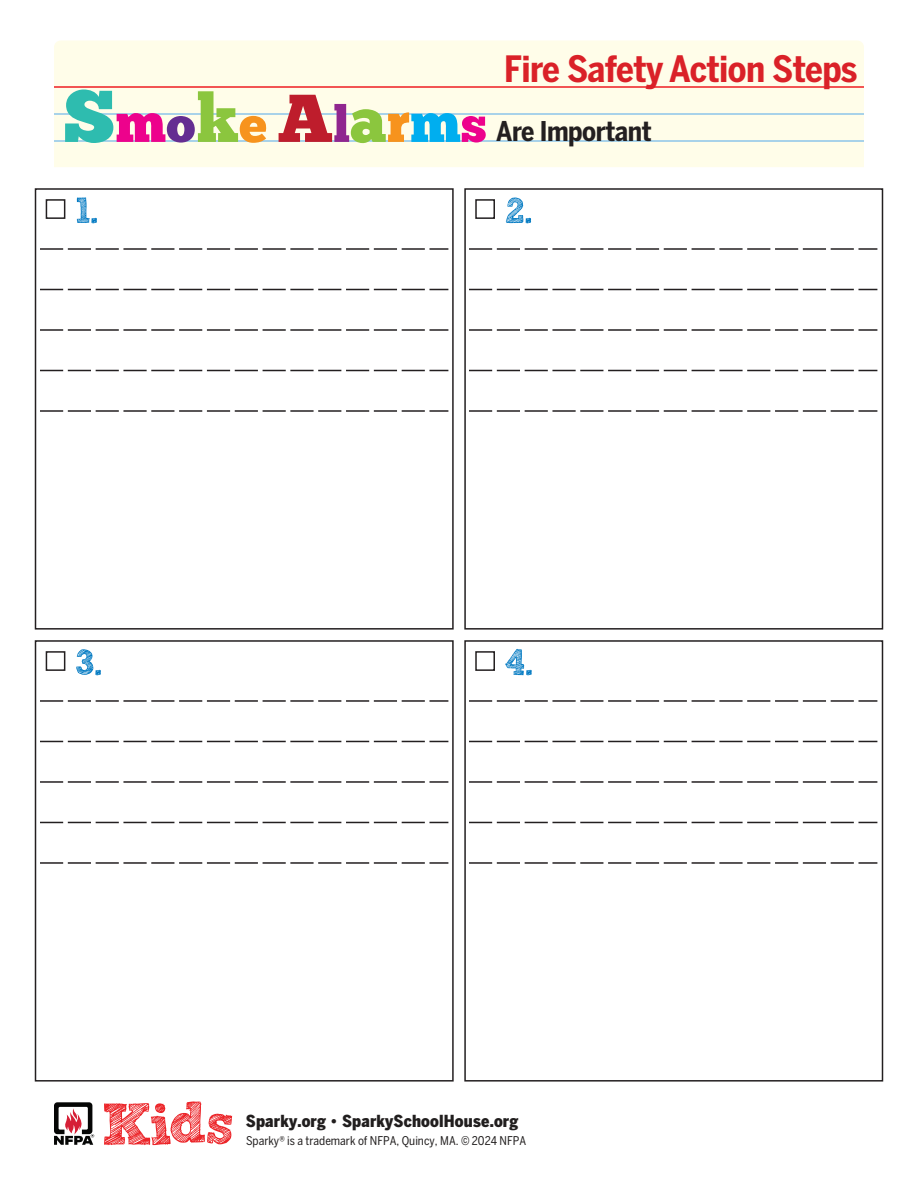
<style>
.page{position:relative;width:918px;height:1188px;background:#fff}
.page>*{position:absolute;margin:0;border:0;box-sizing:border-box;transform-origin:0 0}
.t1{font:700 36px "Benton Sans Cond";letter-spacing:-.015em;color:#da2128}
.t2{font:700 27px "Benton Sans Cond";letter-spacing:-.015em;color:#231f20}
.t3{font:900 16.5px "Benton Sans Cond";letter-spacing:.01em;color:#211e1e}
.t4{font:12px "Benton Sans Cond";color:#211e1e}
.s1{font-family:"Chunk Five";font-weight:400;font-size:73.2px;color:#2ebcaf}
.s2{font-family:"Chunk Five";font-weight:400;font-size:56.25px;color:#ed028c}
.s3{font-family:"Chunk Five";font-weight:400;font-size:50.7px;color:#652d91}
.s4{font-family:"Chunk Five";font-weight:400;font-size:67.5px;color:#8bc63e}
.s5{font-family:"Chunk Five";font-weight:400;font-size:50.7px;color:#f7931d}
.s6{font-family:"Chunk Five";font-weight:400;font-size:67.5px;color:#be1d2c}
.s7{font-family:"Chunk Five";font-weight:400;font-size:50.7px;color:#90268f}
.s8{font-family:"Chunk Five";font-weight:400;font-size:61.8px;color:#8bc63e}
.s9{font-family:"Chunk Five";font-weight:400;font-size:56.25px;color:#f7931d}
.s10{font-family:"Chunk Five";font-weight:400;font-size:56.25px;color:#00aeef}
.s11{font-family:"Chunk Five";font-weight:400;font-size:50.7px;color:#ed028c}
</style>
<div class="page">
<div style="left:54px;top:40px;width:810px;height:127px;background:#fffde9"></div>
<hr style="left:54px;top:140px;width:810px;height:2px;background:#8cc4ea">
<hr style="left:54px;top:86px;width:810px;height:2px;background:#ee1d23">
<hr style="left:54px;top:113px;width:810px;height:2px;background:#8cc4ea">
<svg style="left:104px;top:1101px;width:128px;height:44px"></svg>
<svg style="left:54px;top:1102px;width:40px;height:43px"></svg>
<svg style="left:77px;top:197px;width:20px;height:26px"></svg>
<svg style="left:506px;top:198px;width:25px;height:25px"></svg>
<svg style="left:76px;top:649px;width:25px;height:26px"></svg>
<svg style="left:505px;top:649px;width:27px;height:26px"></svg>
<div style="left:46px;top:199px;width:19px;height:20px;border:2px solid #231f20"></div>
<div style="left:35px;top:188px;width:419px;height:442px;border:2px solid #231f20"></div>
<svg style="left:40px;top:248px;width:408px;height:2px"></svg>
<svg style="left:40px;top:289px;width:408px;height:1px"></svg>
<svg style="left:40px;top:329px;width:408px;height:2px"></svg>
<svg style="left:40px;top:370px;width:408px;height:1px"></svg>
<svg style="left:40px;top:410px;width:408px;height:2px"></svg>
<svg style="left:469px;top:248px;width:408px;height:2px"></svg>
<svg style="left:469px;top:289px;width:408px;height:1px"></svg>
<svg style="left:469px;top:329px;width:408px;height:2px"></svg>
<svg style="left:469px;top:370px;width:408px;height:1px"></svg>
<svg style="left:469px;top:410px;width:408px;height:2px"></svg>
<svg style="left:40px;top:700px;width:408px;height:2px"></svg>
<svg style="left:40px;top:741px;width:408px;height:1px"></svg>
<svg style="left:40px;top:781px;width:408px;height:2px"></svg>
<svg style="left:40px;top:822px;width:408px;height:1px"></svg>
<svg style="left:40px;top:862px;width:408px;height:2px"></svg>
<svg style="left:469px;top:700px;width:408px;height:2px"></svg>
<svg style="left:469px;top:741px;width:408px;height:1px"></svg>
<svg style="left:469px;top:781px;width:408px;height:2px"></svg>
<svg style="left:469px;top:822px;width:408px;height:1px"></svg>
<svg style="left:469px;top:862px;width:408px;height:2px"></svg>
<div style="left:475px;top:199px;width:20px;height:20px;border:2px solid #231f20"></div>
<div style="left:464px;top:188px;width:419px;height:442px;border:2px solid #231f20"></div>
<div style="left:46px;top:651px;width:19px;height:20px;border:2px solid #231f20"></div>
<div style="left:35px;top:640px;width:419px;height:442px;border:2px solid #231f20"></div>
<div style="left:475px;top:651px;width:20px;height:20px;border:2px solid #231f20"></div>
<div style="left:464px;top:640px;width:419px;height:442px;border:2px solid #231f20"></div>
<h1 class="t1" style="left:504px;top:48px;width:355px">Fire Safety Action Steps</h1>
<h2 class="t2" style="left:63px;top:116px;width:590px"><span class="s1">S</span><span class="s2">m</span><span class="s3">o</span><span class="s4">k</span><span class="s5">e</span> <span class="s6">A</span><span class="s7">l</span><span class="s8">a</span><span class="s9">r</span><span class="s10">m</span><span class="s11">s</span> Are Important</h2>
<h3 class="t3" style="left:246px;top:1112px;width:274px">Sparky.org • SparkySchoolHouse.org</h3>
<p class="t4" style="left:246px;top:1134px;width:282px">Sparky® is a trademark of NFPA, Quincy, MA. © 2024 NFPA</p>
</div>
